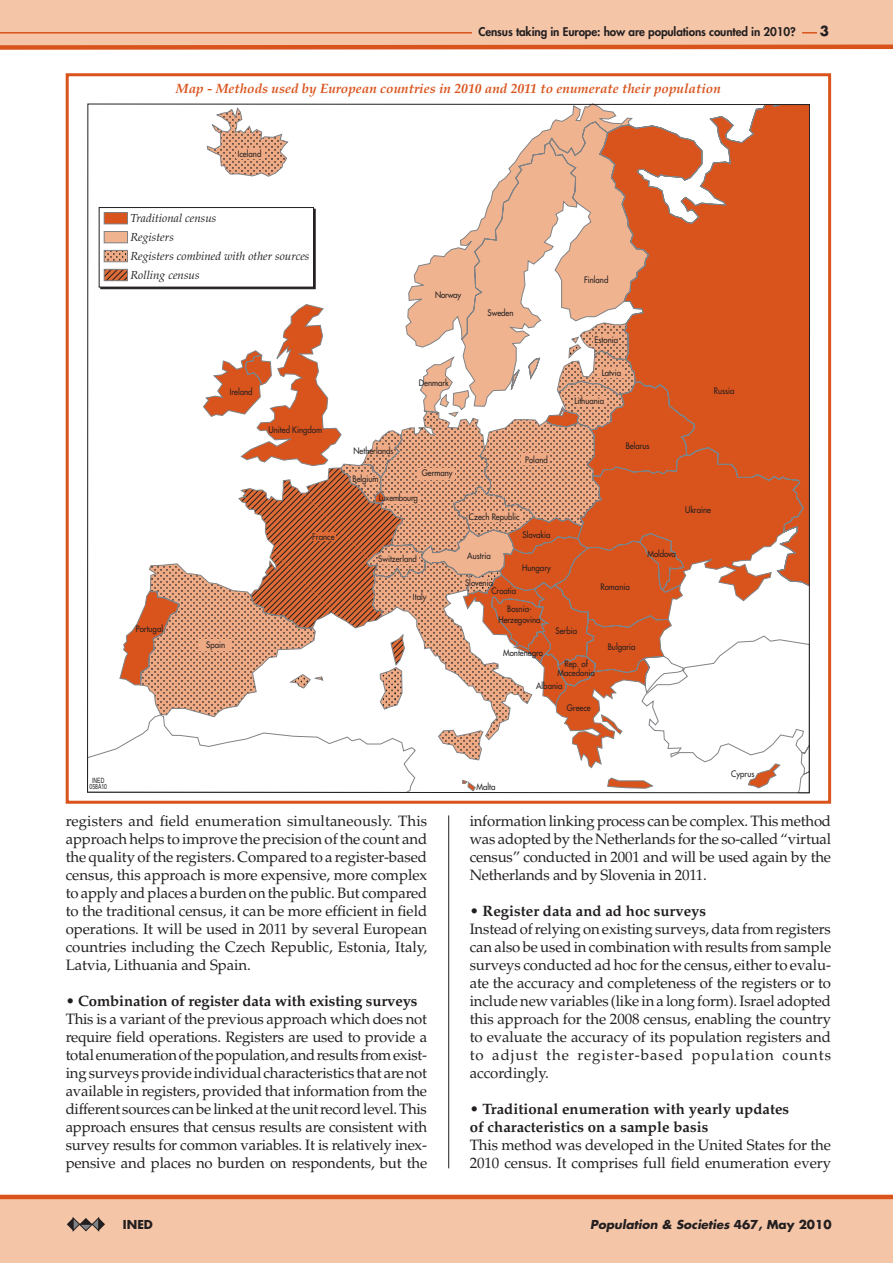
<style>
.page{position:relative;width:893px;height:1263px;background:#fff}
.page>*{position:absolute;margin:0;border:0;box-sizing:border-box;transform-origin:0 0}
.Premier_parapgraph{font:15px/18px "Palatino LT Std";letter-spacing:-.005em;color:#231f20;text-align:justify}
.Sous-titre{font:700 15px "Palatino LT Std";color:#231f20}
.Graphs_titre{font:italic 700 13.5px "Palatino LT Std";color:#d9531c}
.t1{font:700 13.5px "Futura Std";color:#231f20}
.t2{font:italic 700 12px "Futura Std";color:#231f20}
.t3{font:700 12px "Futura Std";color:#231f20}
.t4{font:italic 11.7px/18.9px "Palatino LT Std";color:#231f20}
.t5{font:800 11.7px "Futura Std";letter-spacing:-.01em;color:#231f20}
.t6{font:500 8.7px/10.5px "Futura Std";color:#231f20;text-align:center;scale:.9 1}
.t7{font:500 8.7px "Futura Std";letter-spacing:-.02em;color:#231f20;scale:.9 1}
.t8{font:7.2px/6.6px "Helvetica LT Std";color:#231f20;text-align:center;scale:.7 1}
.s1{font-style:normal}
</style>
<div class="page">
<div style="left:0;top:0;width:893px;height:45px;background:#f5c5a7"></div>
<hr style="left:0;top:32px;width:824px;height:2px;background:#d9531c">
<svg style="left:0;top:44px;width:893px;height:6px;background:#e07547"></svg>
<div style="left:818px;top:23px;width:13px;height:17px;background:#f5c5a7"></div>
<div style="left:0;top:1196px;width:893px;height:67px;background:#f5c5a7"></div>
<hr style="left:0;top:1195px;width:893px;height:4px;background:#d9531c">
<svg style="left:67px;top:1218px;width:38px;height:13px"></svg>
<div style="left:472px;top:28px;width:330px;height:9px;background:#f5c5a7"></div>
<hr style="left:448px;top:815px;width:1px;height:353px;background:#231f20">
<svg style="left:87px;top:103px;width:723px;height:690px"></svg>
<div style="left:66px;top:73px;width:765px;height:731px;border:3px solid #d9531c"></div>
<p class="t8" style="left:90px;top:777px;width:27px">INED<br>058A10</p>
<p class="t5" style="left:478px;top:24px;width:319px">Census taking in Europe: how are populations counted in 2010?</p>
<p class="Graphs_titre" style="left:176px;top:81px;width:546px">Map - Methods used by European countries in 2010 and 2011 to enumerate their population</p>
<p class="t6" style="left:238px;top:148px;width:28px">Iceland</p>
<p class="t4" style="left:131px;top:209px;width:180px">Traditional census<br>Registers<br>Registers combined with other sources<br>Rolling census</p>
<p class="t6" style="left:435px;top:289px;width:31px">Norway</p>
<p class="t6" style="left:487px;top:307px;width:30px">Sweden</p>
<p class="t6" style="left:584px;top:275px;width:29px">Finland</p>
<p class="t6" style="left:594px;top:334px;width:28px">Estonia</p>
<p class="t6" style="left:136px;top:623px;width:32px">Portugal</p>
<p class="t6" style="left:230px;top:387px;width:27px">Ireland</p>
<p class="t6" style="left:206px;top:640px;width:23px">Spain</p>
<p class="t6" style="left:269px;top:425px;width:61px">United Kingdom</p>
<p class="t6" style="left:419px;top:378px;width:35px">Denmark</p>
<p class="t6" style="left:353px;top:446px;width:46px">Netherlands</p>
<p class="t6" style="left:352px;top:474px;width:31px">Belgium</p>
<p class="t6" style="left:422px;top:468px;width:36px">Germany</p>
<p class="t7" style="left:379px;top:493px;width:45px">Luxembourg</p>
<p class="t6" style="left:525px;top:454px;width:27px">Poland</p>
<p class="t6" style="left:469px;top:512px;width:58px">Czech Republic</p>
<p class="t6" style="left:312px;top:531px;width:26px">France</p>
<p class="t6" style="left:522px;top:529px;width:33px">Slovakia</p>
<p class="t6" style="left:378px;top:553px;width:45px">Switzerland</p>
<p class="t6" style="left:413px;top:592px;width:17px">Italy</p>
<p class="t6" style="left:467px;top:551px;width:28px">Austria</p>
<p class="t6" style="left:522px;top:563px;width:33px">Hungary</p>
<p class="t6" style="left:465px;top:577px;width:33px">Slovenia</p>
<p class="t6" style="left:491px;top:586px;width:29px">Croatia</p>
<p class="t6" style="left:602px;top:368px;width:23px">Latvia</p>
<p class="t6" style="left:574px;top:396px;width:35px">Lithuania</p>
<p class="t6" style="left:626px;top:440px;width:28px">Belarus</p>
<p class="t6" style="left:600px;top:582px;width:34px">Romania</p>
<p class="t6" style="left:648px;top:549px;width:33px">Moldova</p>
<p class="t6" style="left:498px;top:604px;width:48px">Bosnia-<br>Herzegovina</p>
<p class="t6" style="left:503px;top:648px;width:46px">Montenegro</p>
<p class="t6" style="left:556px;top:625px;width:25px">Serbia</p>
<p class="t6" style="left:557px;top:659px;width:43px;line-height:8.7px">Rep. of<br>Macedonia</p>
<p class="t6" style="left:536px;top:681px;width:31px">Albania</p>
<p class="t6" style="left:567px;top:702px;width:28px">Greece</p>
<p class="t6" style="left:608px;top:642px;width:32px">Bulgaria</p>
<p class="t6" style="left:714px;top:386px;width:24px">Russia</p>
<p class="t6" style="left:685px;top:504px;width:30px">Ukraine</p>
<p class="t6" style="left:476px;top:781px;width:23px">Malta</p>
<p class="t6" style="left:731px;top:769px;width:27px">Cyprus</p>
<p class="t1" style="left:820px;top:22px;width:11px">3</p>
<p class="Premier_parapgraph" style="left:66px;top:812px;width:363px">registers and field enumeration simultaneously. This approach helps to improve the precision of the count and the quality of the registers. Compared to a register-based census, this approach is more expensive, more complex to apply and places a burden on the public. But compared to the traditional census, it can be more efficient in field operations. It will be used in 2011 by several European countries including the Czech Republic, Estonia, Italy, Latvia, Lithuania and Spain.</p>
<p class="Sous-titre" style="left:66px;top:992px;width:353px">• Combination of register data with existing surveys</p>
<p class="Premier_parapgraph" style="left:66px;top:1010px;width:363px">This is a variant of the previous approach which does not require field operations. Registers are used to provide a total enumeration of the population, and results from exist&shy;ing surveys provide individual characteristics that are not available in registers, provided that information from the different sources can be linked at the unit record level. This approach ensures that census results are consistent with survey results for common variables. It is relatively inex&shy;pensive and places no burden on respondents, but the</p>
<p class="Premier_parapgraph" style="left:470px;top:812px;width:363px">information linking process can be complex. This method was adopted by the Netherlands for the so-called “virtual census” conducted in 2001 and will be used again by the Netherlands and by Slovenia in 2011.</p>
<p class="Sous-titre" style="left:470px;top:902px;width:238px">• Register data and ad hoc surveys</p>
<p class="Premier_parapgraph" style="left:470px;top:920px;width:363px">Instead of relying on existing surveys, data from registers can also be used in combination with results from sample surveys conducted ad hoc for the census, either to evalu&shy;ate the accuracy and completeness of the registers or to include new variables (like in a long form). Israel adopted this approach for the 2008 census, enabling the country to evaluate the accuracy of its population registers and to adjust the register-based population counts accordingly.</p>
<p class="Sous-titre" style="left:470px;top:1100px;width:321px">• Traditional enumeration with yearly updates</p>
<p class="Sous-titre" style="left:470px;top:1118px;width:240px">of characteristics on a sample basis</p>
<p class="Premier_parapgraph" style="left:470px;top:1136px;width:363px">This method was developed in the United States for the<br>2010 census. It comprises full field enumeration every</p>
<p class="t3" style="left:123px;top:1216px;width:32px">INED</p>
<p class="t2" style="left:590px;top:1216px;width:243px">Population &amp; Societies <span class="s1">467, May 2010</span></p>
</div>
